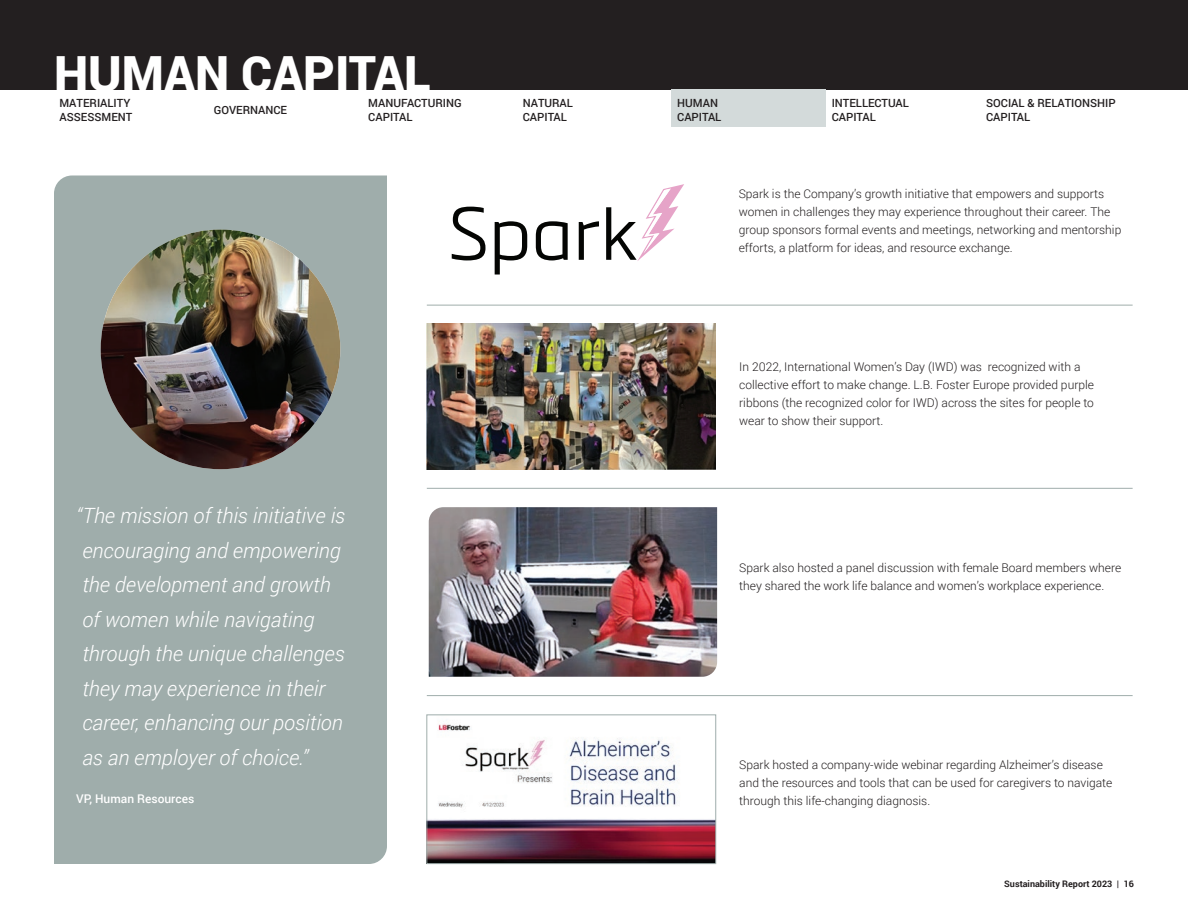
<style>
.page{position:relative;width:1188px;height:918px;background:#fff}
.page>*{position:absolute;margin:0;border:0;box-sizing:border-box;transform-origin:0 0}
.t1{font:300 73.95px "Metronic Pro";color:#040503}
.t2{font:900 48.45px "Roboto";color:#fff}
.Box_Callout_14_23_italic_wht{font:italic 300 21px/34.5px "Roboto";color:#fff}
.Body_Copy_23{font:300 12px/18px "Roboto";color:#231f20}
.Callout_Small{font:500 12px "Roboto";color:#fff}
.t3{font:500 11.25px/13.5px "Roboto";color:#231f20}
.t4{font:700 9px "Roboto";color:#231f20}
</style>
<div class="page">
<div style="left:0;top:0;width:1188px;height:90px;background:#231f20"></div>
<div style="left:671px;top:90px;width:155px;height:37px;background:#d3dada"></div>
<div style="left:54px;top:176px;width:333px;height:688px;background:#9fadab"></div>
<img style="left:101px;top:230px;width:239px;height:239px;border-radius:120px">
<img style="left:429px;top:507px;width:288px;height:170px">
<img style="left:427px;top:324px;width:289px;height:145px">
<img style="left:428px;top:724px;width:286px;height:138px">
<div style="left:426px;top:714px;width:290px;height:150px;border:1px solid #9fadab"></div>
<svg style="left:637px;top:184px;width:47px;height:77px"></svg>
<hr style="left:427px;top:305px;width:706px;height:1px;background:#9fadab">
<hr style="left:427px;top:488px;width:706px;height:1px;background:#9fadab">
<hr style="left:427px;top:695px;width:706px;height:1px;background:#9fadab">
<h2 class="t2" style="left:54px;top:40px;width:378px">HUMAN CAPITAL</h2>
<p class="t3" style="left:59px;top:96px;width:74px">MATERIALITY<br>ASSESSMENT</p>
<p class="t3" style="left:214px;top:103px;width:75px">GOVERNANCE</p>
<p class="t3" style="left:368px;top:96px;width:95px">MANUFACTURING<br>CAPITAL</p>
<p class="t3" style="left:523px;top:96px;width:52px">NATURAL<br>CAPITAL</p>
<p class="t3" style="left:677px;top:96px;width:46px">HUMAN<br>CAPITAL</p>
<p class="t3" style="left:832px;top:96px;width:79px">INTELLECTUAL<br>CAPITAL</p>
<p class="t3" style="left:986px;top:96px;width:131px">SOCIAL &amp; RELATIONSHIP<br>CAPITAL</p>
<p class="Box_Callout_14_23_italic_wht" style="left:76px;top:498px;width:270px">“The mission of this initiative is encouraging and empowering the development and growth of women while navigating through the unique challenges they may experience in their career, enhancing our position as an employer of choice.”</p>
<p class="Callout_Small" style="left:76px;top:790px;width:119px">VP, Human Resources</p>
<p class="t1" style="left:448px;top:184px;width:191px">Spark</p>
<p class="Body_Copy_23" style="left:739px;top:185px;width:384px">Spark is the Company’s growth initiative that empowers and supports women in challenges they may experience throughout their career. The group sponsors formal events and meetings, networking and mentorship efforts, a platform for ideas, and resource exchange.</p>
<p class="Body_Copy_23" style="left:739px;top:358px;width:356px">In 2022, International Women’s Day (IWD) was recognized with a collective effort to make change. L.B. Foster Europe provided purple ribbons (the recognized color for IWD) across the sites for people to wear to show their support.</p>
<p class="Body_Copy_23" style="left:739px;top:558px;width:383px">Spark also hosted a panel discussion with female Board members where they shared the work life balance and women’s workplace experience.</p>
<p class="Body_Copy_23" style="left:739px;top:756px;width:375px">Spark hosted a company-wide webinar regarding Alzheimer’s disease and the resources and tools that can be used for caregivers to navigate through this life-changing diagnosis.</p>
<p class="t4" style="left:1004px;top:877px;width:131px">Sustainability Report 2023 | 16</p>
</div>
